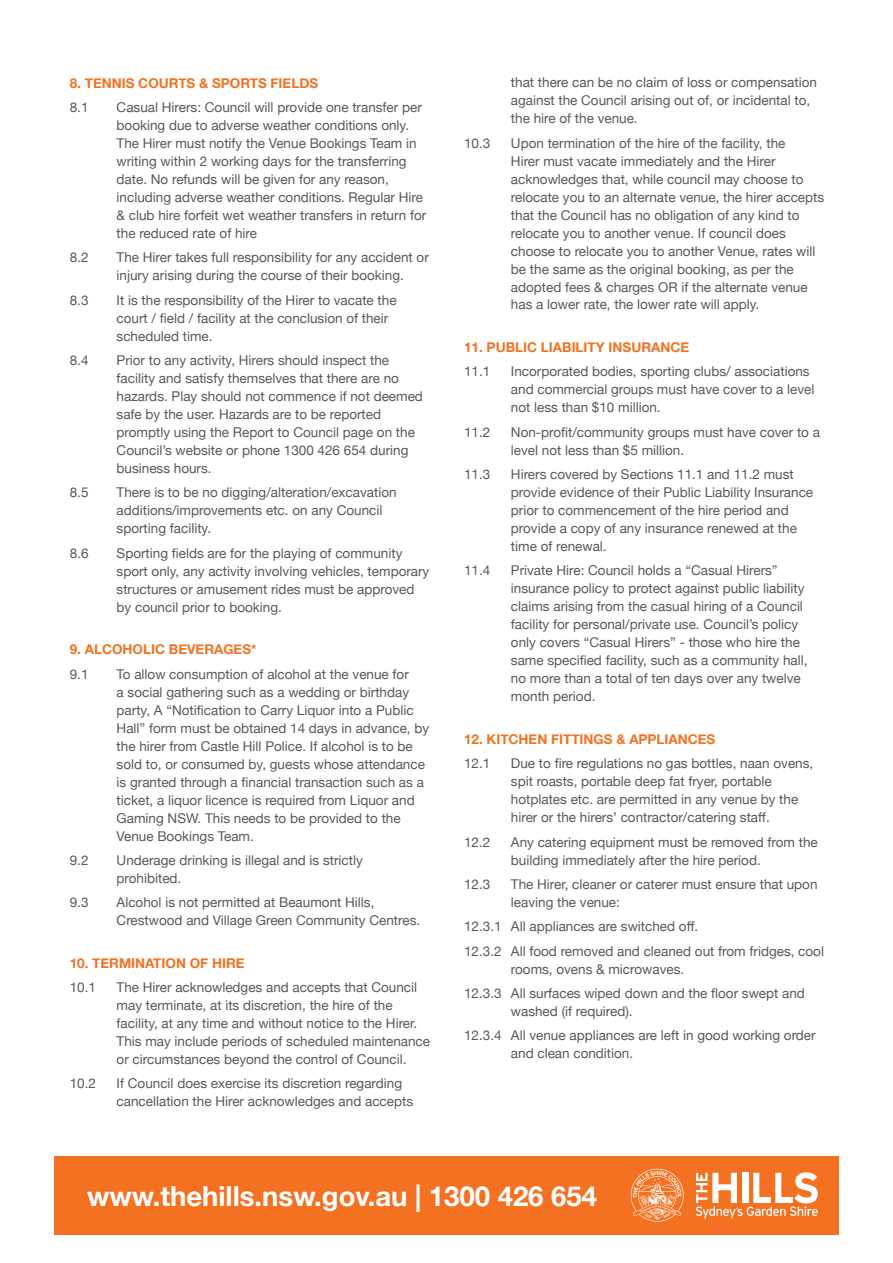
<style>
.page{position:relative;width:893px;height:1263px;background:#fff}
.page>*{position:absolute;margin:0;border:0;box-sizing:border-box;transform-origin:0 0}
.t1{font:700 27.45px "Helvetica Neue";color:#fff}
.t2{font:13.5px/18px "Helvetica Neue";color:#57585a}
.t3{font:700 13.5px "Helvetica Neue";color:#f37121}
</style>
<div class="page">
<div style="left:54px;top:1156px;width:785px;height:78px;background:#f37121"></div>
<svg style="left:696px;top:1172px;width:122px;height:46px"></svg>
<svg style="left:631px;top:1169px;width:53px;height:53px"></svg>
<p class="t3" style="left:70px;top:72px;width:250px">8. TENNIS COURTS &amp; SPORTS FIELDS</p>
<p class="t2" style="left:70px;top:99px;width:20px">8.1</p>
<p class="t2" style="left:117px;top:99px;width:311px">Casual Hirers: Council will provide one transfer per booking due to adverse weather conditions only.<br>The Hirer must notify the Venue Bookings Team in writing within 2 working days for the transferring date. No refunds will be given for any reason, including adverse weather conditions. Regular Hire &amp; club hire forfeit wet weather transfers in return for the reduced rate of hire</p>
<p class="t2" style="left:70px;top:249px;width:20px">8.2</p>
<p class="t2" style="left:117px;top:249px;width:314px">The Hirer takes full responsibility for any accident or injury arising during the course of their booking.</p>
<p class="t2" style="left:70px;top:292px;width:20px">8.3</p>
<p class="t2" style="left:117px;top:292px;width:282px">It is the responsibility of the Hirer to vacate the court / field / facility at the conclusion of their scheduled time.</p>
<p class="t2" style="left:70px;top:352px;width:20px">8.4</p>
<p class="t2" style="left:117px;top:352px;width:308px">Prior to any activity, Hirers should inspect the facility and satisfy themselves that there are no hazards. Play should not commence if not deemed safe by the user. Hazards are to be reported promptly using the Report to Council page on the Council’s website or phone 1300 426 654 during business hours.</p>
<p class="t2" style="left:70px;top:484px;width:20px">8.5</p>
<p class="t2" style="left:117px;top:484px;width:282px">There is to be no digging/alteration/excavation additions/improvements etc. on any Council sporting facility.</p>
<p class="t2" style="left:70px;top:545px;width:20px">8.6</p>
<p class="t2" style="left:117px;top:545px;width:314px">Sporting fields are for the playing of community sport only, any activity involving vehicles, temporary structures or amusement rides must be approved by council prior to booking.</p>
<p class="t3" style="left:70px;top:639px;width:188px">9. ALCOHOLIC BEVERAGES*</p>
<p class="t2" style="left:70px;top:665px;width:20px">9.1</p>
<p class="t2" style="left:117px;top:665px;width:314px">To allow consumption of alcohol at the venue for<br>a social gathering such as a wedding or birthday party, A “Notification to Carry Liquor into a Public Hall” form must be obtained 14 days in advance, by the hirer from Castle Hill Police. If alcohol is to be sold to, or consumed by, guests whose attendance is granted through a financial transaction such as a ticket, a liquor licence is required from Liquor and Gaming NSW. This needs to be provided to the Venue Bookings Team.</p>
<p class="t2" style="left:70px;top:852px;width:20px">9.2</p>
<p class="t2" style="left:117px;top:852px;width:248px">Underage drinking is illegal and is strictly prohibited.</p>
<p class="t2" style="left:70px;top:894px;width:20px">9.3</p>
<p class="t2" style="left:117px;top:894px;width:305px">Alcohol is not permitted at Beaumont Hills,<br>Crestwood and Village Green Community Centres.</p>
<p class="t3" style="left:70px;top:952px;width:176px">10. TERMINATION OF HIRE</p>
<p class="t2" style="left:70px;top:979px;width:28px">10.1</p>
<p class="t2" style="left:117px;top:979px;width:315px">The Hirer acknowledges and accepts that Council may terminate, at its discretion, the hire of the facility, at any time and without notice to the Hirer.<br>This may include periods of scheduled maintenance or circumstances beyond the control of Council.</p>
<p class="t2" style="left:70px;top:1075px;width:28px">10.2</p>
<p class="t2" style="left:117px;top:1075px;width:298px">If Council does exercise its discretion regarding cancellation the Hirer acknowledges and accepts</p>
<p class="t2" style="left:511px;top:74px;width:308px">that there can be no claim of loss or compensation against the Council arising out of, or incidental to, the hire of the venue.</p>
<p class="t2" style="left:464px;top:134px;width:28px">10.3</p>
<p class="t2" style="left:511px;top:134px;width:315px">Upon termination of the hire of the facility, the<br>Hirer must vacate immediately and the Hirer acknowledges that, while council may choose to relocate you to an alternate venue, the hirer accepts that the Council has no obligation of any kind to relocate you to another venue. If council does choose to relocate you to another Venue, rates will be the same as the original booking, as per the adopted fees &amp; charges OR if the alternate venue has a lower rate, the lower rate will apply.</p>
<p class="t3" style="left:464px;top:336px;width:226px">11. PUBLIC LIABILITY INSURANCE</p>
<p class="t2" style="left:464px;top:363px;width:28px">11.1</p>
<p class="t2" style="left:511px;top:363px;width:305px">Incorporated bodies, sporting clubs/ associations and commercial groups must have cover to a level not less than $10 million.</p>
<p class="t2" style="left:464px;top:424px;width:28px">11.2</p>
<p class="t2" style="left:511px;top:424px;width:311px">Non-profit/community groups must have cover to a level not less than $5 million.</p>
<p class="t2" style="left:464px;top:466px;width:28px">11.3</p>
<p class="t2" style="left:511px;top:466px;width:304px">Hirers covered by Sections 11.1 and 11.2 must provide evidence of their Public Liability Insurance prior to commencement of the hire period and provide a copy of any insurance renewed at the time of renewal.</p>
<p class="t2" style="left:464px;top:562px;width:28px">11.4</p>
<p class="t2" style="left:511px;top:562px;width:298px">Private Hire: Council holds a “Casual Hirers” insurance policy to protect against public liability claims arising from the casual hiring of a Council facility for personal/private use. Council’s policy only covers “Casual Hirers” - those who hire the same specified facility, such as a community hall, no more than a total of ten days over any twelve month period.</p>
<p class="t3" style="left:464px;top:728px;width:253px">12. KITCHEN FITTINGS &amp; APPLIANCES</p>
<p class="t2" style="left:464px;top:755px;width:28px">12.1</p>
<p class="t2" style="left:511px;top:755px;width:304px">Due to fire regulations no gas bottles, naan ovens, spit roasts, portable deep fat fryer, portable hotplates etc. are permitted in any venue by the hirer or the hirers’ contractor/catering staff.</p>
<p class="t2" style="left:464px;top:833px;width:28px">12.2</p>
<p class="t2" style="left:511px;top:833px;width:308px">Any catering equipment must be removed from the building immediately after the hire period.</p>
<p class="t2" style="left:464px;top:876px;width:28px">12.3</p>
<p class="t2" style="left:511px;top:876px;width:308px">The Hirer, cleaner or caterer must ensure that upon leaving the venue:</p>
<p class="t2" style="left:464px;top:915px;width:361px;line-height:24.5px">12.3.1 All appliances are switched off.<br>12.3.2 All food removed and cleaned out from fridges, cool</p>
<p class="t2" style="left:464px;top:957px;width:342px;line-height:24.5px;text-indent:47px">rooms, ovens &amp; microwaves.<br>12.3.3 All surfaces wiped down and the floor swept and</p>
<p class="t2" style="left:464px;top:1000px;width:353px;line-height:24.5px;text-indent:47px">washed (if required).<br>12.3.4 All venue appliances are left in good working order</p>
<p class="t2" style="left:511px;top:1045px;width:124px">and clean condition.</p>
<h1 class="t1" style="left:87px;top:1174px;width:511px">www.thehills.nsw.gov.au | 1300 426 654</h1>
</div>
